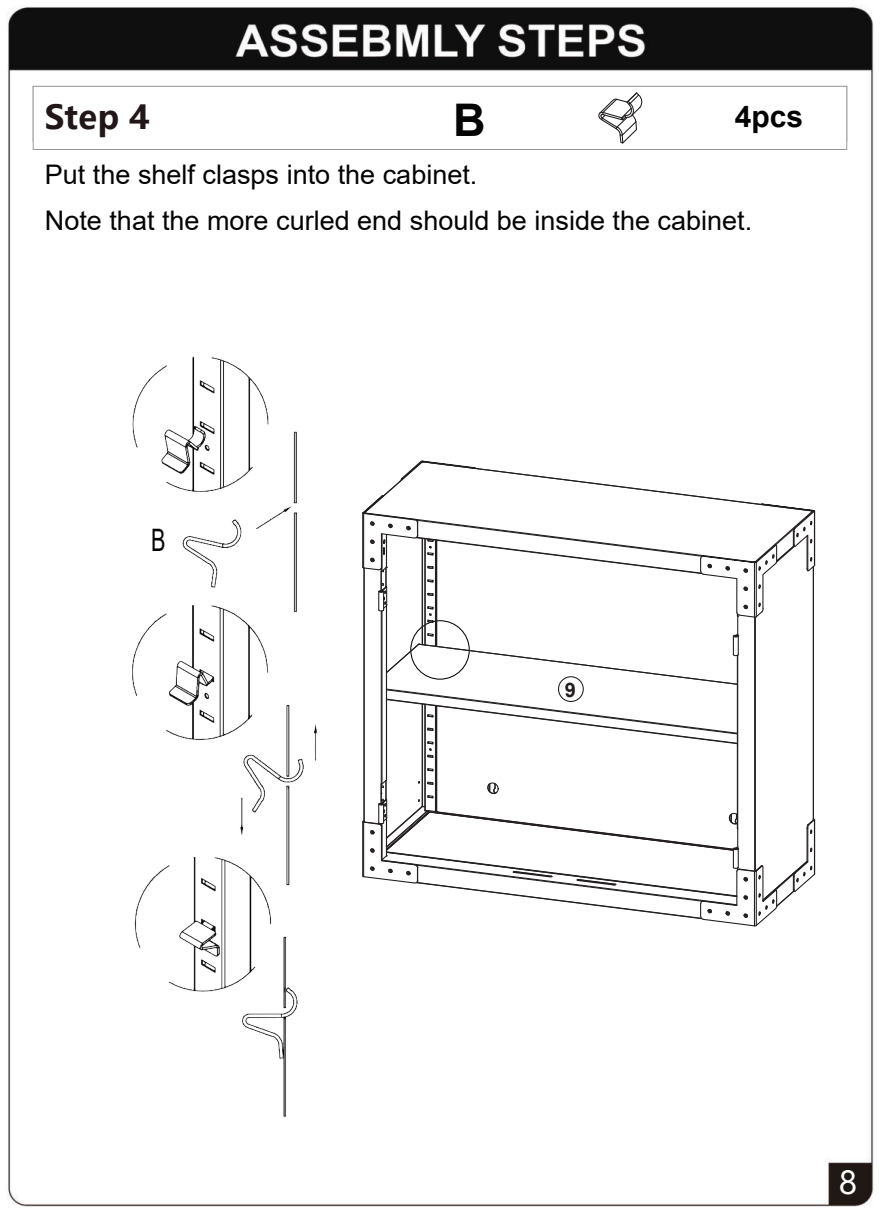
<style>
.page{position:relative;width:885px;height:1212px;background:#fff}
.page>*{position:absolute;margin:0;border:0;box-sizing:border-box;transform-origin:0 0}
.t1{font:700 45px "Arial";color:#050404}
.t2{font:700 32.85px "Microsoft Ya Hei";color:#211718}
.t3{font:31.35px "Microsoft Ya Hei";color:#fff}
.t4{font:30.9px "Arial";color:#030303;scale:.7 1}
.t5{font:700 30px "Arial";color:#050404}
.t6{font:27px/46.5px "Arial";color:#030303}
.t7{font:700 20.1px "Arial";color:#231f20}
</style>
<div class="page">
<img style="left:8px;top:5px;width:866px;height:1202px">
<svg style="left:33px;top:86px;width:814px;height:64px"></svg>
<svg style="left:597px;top:91px;width:45px;height:53px"></svg>
<img style="left:115px;top:341px;width:213px;height:786px">
<svg style="left:361px;top:460px;width:456px;height:467px"></svg>
<p class="t2" style="left:45px;top:102px;width:106px">Step 4</p>
<h1 class="t1" style="left:453px;top:103px;width:34px">B</h1>
<p class="t5" style="left:734px;top:105px;width:70px">4pcs</p>
<p class="t6" style="left:45px;top:154px;width:708px">Put the shelf clasps into the cabinet.<br>Note that the more curled end should be inside the cabinet.</p>
<p class="t4" style="left:151px;top:528px;width:22px">B</p>
<p class="t7" style="left:565px;top:682px;width:13px">9</p>
<p class="t3" style="left:838px;top:1168px;width:20px">8</p>
</div>
